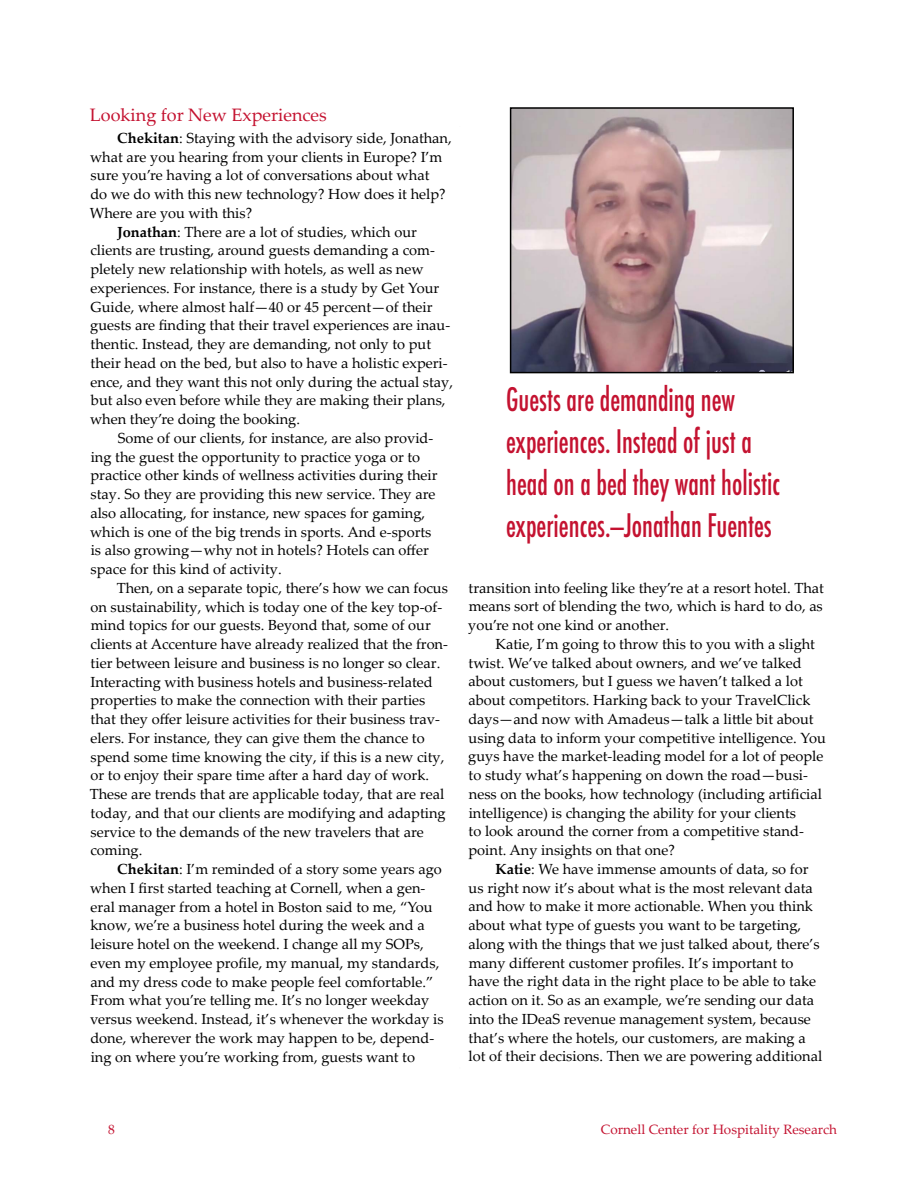
<style>
.page{position:relative;width:918px;height:1188px;background:#fff}
.page>*{position:absolute;margin:0;border:0;box-sizing:border-box;transform-origin:0 0}
.pull_quote{font:500 condensed 31.5px/42px "Futura";color:#c41230;scale:.85 1}
.sub_head_red{font:18px "Palatino Linotype";color:#c41230}
._9_75_12_5_Indented{font:14.7px/18.8px "Palatino Linotype";color:#000}
.t1{font:13.5px "Palatino Linotype";color:#c41230}
.s1{font-weight:700}
</style>
<div class="page">
<img style="left:513px;top:110px;width:278px;height:260px">
<div style="left:510px;top:107px;width:284px;height:266px;border:2px solid #000"></div>
<p class="sub_head_red" style="left:90px;top:102px;width:238px">Looking for New Experiences</p>
<p class="_9_75_12_5_Indented" style="left:90px;top:128px;width:364px;text-indent:28px"><span class="s1">Chekitan</span>: Staying with the advisory side, Jonathan, what are you hearing from your clients in Europe? I’m sure you’re having a lot of conversations about what<br>do we do with this new technology? How does it help?<br>Where are you with this?</p>
<p class="_9_75_12_5_Indented" style="left:90px;top:222px;width:364px;text-indent:27px"><span class="s1">Jonathan</span>: There are a lot of studies, which our clients are trusting, around guests demanding a com&shy;pletely new relationship with hotels, as well as new experiences. For instance, there is a study by Get Your Guide, where almost half—40 or 45 percent—of their guests are finding that their travel experiences are inau&shy;thentic. Instead, they are demanding, not only to put their head on the bed, but also to have a holistic experi&shy;ence, and they want this not only during the actual stay, but also even before while they are making their plans, when they’re doing the booking.</p>
<p class="_9_75_12_5_Indented" style="left:90px;top:428px;width:349px;text-indent:28px">Some of our clients, for instance, are also provid&shy;ing the guest the opportunity to practice yoga or to practice other kinds of wellness activities during their stay. So they are providing this new service. They are also allocating, for instance, new spaces for gaming, which is one of the big trends in sports. And e-sports is also growing—why not in hotels? Hotels can offer space for this kind of activity.</p>
<p class="_9_75_12_5_Indented" style="left:90px;top:578px;width:360px;text-indent:27px">Then, on a separate topic, there’s how we can focus on sustainability, which is today one of the key top-of&shy;mind topics for our guests. Beyond that, some of our clients at Accenture have already realized that the fron&shy;tier between leisure and business is no longer so clear.<br>Interacting with business hotels and business-related properties to make the connection with their parties that they offer leisure activities for their business trav&shy;elers. For instance, they can give them the chance to spend some time knowing the city, if this is a new city, or to enjoy their spare time after a hard day of work.<br>These are trends that are applicable today, that are real today, and that our clients are modifying and adapting service to the demands of the new travelers that are coming.</p>
<p class="_9_75_12_5_Indented" style="left:90px;top:859px;width:355px;text-indent:27px"><span class="s1">Chekitan</span>: I’m reminded of a story some years ago when I first started teaching at Cornell, when a gen&shy;eral manager from a hotel in Boston said to me, “You know, we’re a business hotel during the week and a leisure hotel on the weekend. I change all my SOPs, even my employee profile, my manual, my standards, and my dress code to make people feel comfortable.” From what you’re telling me. It’s no longer weekday versus weekend. Instead, it’s whenever the workday is done, wherever the work may happen to be, depend&shy;ing on where you’re working from, guests want to</p>
<p class="pull_quote" style="left:506px;top:379px;width:324px">Guests are demanding new experiences. Instead of just a head on a bed they want holistic experiences.—Jonathan Fuentes</p>
<p class="_9_75_12_5_Indented" style="left:468px;top:578px;width:357px;text-align:justify">transition into feeling like they’re at a resort hotel. That means sort of blending the two, which is hard to do, as you’re not one kind or another.</p>
<p class="_9_75_12_5_Indented" style="left:468px;top:634px;width:359px;text-indent:27px">Katie, I’m going to throw this to you with a slight twist. We’ve talked about owners, and we’ve talked about customers, but I guess we haven’t talked a lot about competitors. Harking back to your TravelClick days—and now with Amadeus—talk a little bit about using data to inform your competitive intelligence. You guys have the market-leading model for a lot of people to study what’s happening on down the road—busi&shy;ness on the books, how technology (including artificial intelligence) is changing the ability for your clients<br>to look around the corner from a competitive stand&shy;point. Any insights on that one?</p>
<p class="_9_75_12_5_Indented" style="left:468px;top:859px;width:355px;text-indent:27px"><span class="s1">Katie</span>: We have immense amounts of data, so for us right now it’s about what is the most relevant data and how to make it more actionable. When you think about what type of guests you want to be targeting, along with the things that we just talked about, there’s many different customer profiles. It’s important to have the right data in the right place to be able to take action on it. So as an example, we’re sending our data into the IDeaS revenue management system, because that’s where the hotels, our customers, are making a lot of their decisions. Then we are powering additional</p>
<p class="t1" style="left:108px;top:1120px;width:8px">8</p>
<p class="t1" style="left:601px;top:1120px;width:238px">Cornell Center for Hospitality Research</p>
</div>
